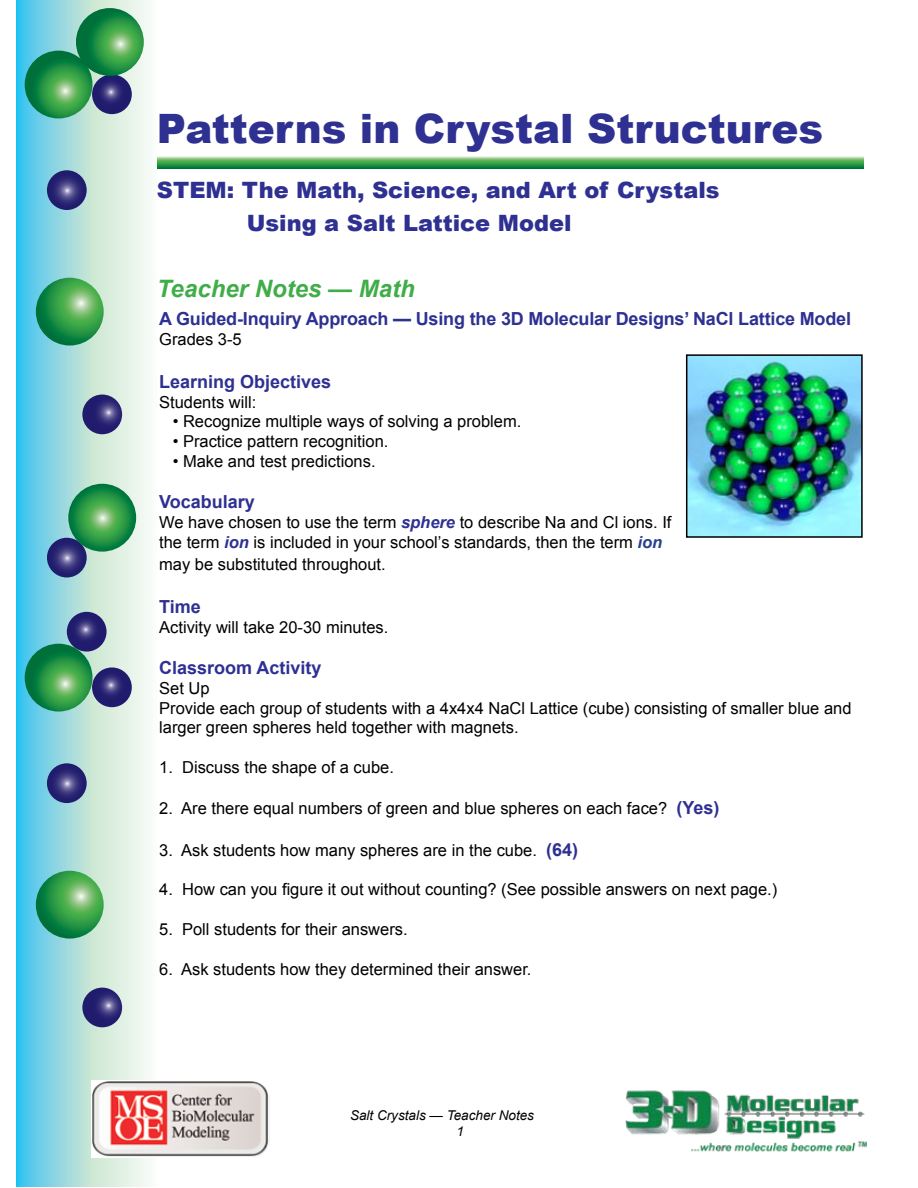
<style>
.page{position:relative;width:918px;height:1188px;background:#fff}
.page>*{position:absolute;margin:0;border:0;box-sizing:border-box;transform-origin:0 0}
.t1{font:900 40.5px "Arial";color:#2e3092}
.t2{font:italic 700 24px "Arial";color:#41ad49}
.t3{font:900 22.5px/33px "Arial";color:#2e3092}
.t4{font:700 18px "Arial";letter-spacing:-.01em;color:#2e3092}
.t5{font:16.5px/19.8px "Arial";color:#000}
.t6{font:italic 13.5px/16.2px "Arial";color:#000}
.s1{font-weight:700;font-style:italic;color:#2e3092}
.s2{font-weight:700;font-style:italic;color:#25408f}
.s3{font-weight:700;font-size:18px;color:#2e3092}
</style>
<div class="page">
<svg style="left:16px;top:0;width:132px;height:1186px;background:#a7dfe4"></svg>
<svg style="left:92px;top:74px;width:40px;height:40px"></svg>
<svg style="left:92px;top:667px;width:40px;height:40px"></svg>
<svg style="left:67px;top:612px;width:40px;height:40px"></svg>
<svg style="left:47px;top:170px;width:40px;height:40px"></svg>
<svg style="left:47px;top:763px;width:40px;height:40px"></svg>
<svg style="left:82px;top:395px;width:40px;height:39px"></svg>
<svg style="left:82px;top:988px;width:40px;height:39px"></svg>
<svg style="left:47px;top:538px;width:40px;height:39px"></svg>
<svg style="left:25px;top:51px;width:68px;height:67px;background:#2b934a"></svg>
<svg style="left:25px;top:644px;width:68px;height:68px;background:#2c944c"></svg>
<svg style="left:36px;top:278px;width:68px;height:68px;background:#3b9e52"></svg>
<svg style="left:36px;top:871px;width:68px;height:68px;background:#3b9e52"></svg>
<svg style="left:68px;top:484px;width:68px;height:68px;background:#2f974d"></svg>
<svg style="left:76px;top:8px;width:68px;height:68px;background:#2b934b"></svg>
<img style="left:91px;top:1080px;width:178px;height:78px">
<img style="left:625px;top:1090px;width:242px;height:62px">
<svg style="left:157px;top:156px;width:706px;height:12px;background:#5aae68"></svg>
<img style="left:689px;top:357px;width:171px;height:178px">
<div style="left:686px;top:354px;width:177px;height:184px;border:2px solid #000"></div>
<h1 class="t1" style="left:157px;top:99px;width:668px">Patterns in Crystal Structures</h1>
<h3 class="t3" style="left:247px;top:173px;width:474px;text-indent:-90px">STEM: The Math, Science, and Art of Crystals<br>Using a Salt Lattice Model</h3>
<h2 class="t2" style="left:157px;top:272px;width:259px">Teacher Notes — Math</h2>
<p class="t4" style="left:159px;top:306px;width:693px">A Guided-Inquiry Approach — Using the 3D Molecular Designs’ NaCl Lattice Model</p>
<p class="t5" style="left:159px;top:329px;width:84px">Grades 3-5</p>
<p class="t4" style="left:159px;top:369px;width:174px">Learning Objectives</p>
<p class="t5" style="left:159px;top:392px;width:99px">Students will:</p>
<p class="t5" style="left:173px;top:412px;width:350px">• Recognize multiple ways of solving a problem.</p>
<p class="t5" style="left:173px;top:432px;width:217px">• Practice pattern recognition.</p>
<p class="t5" style="left:173px;top:451px;width:204px">• Make and test predictions.</p>
<p class="t4" style="left:159px;top:490px;width:97px">Vocabulary</p>
<p class="t5" style="left:159px;top:513px;width:514px">We have chosen to use the term <span class="s1">sphere</span> to describe Na and Cl ions. If the term <span class="s1">ion</span> is included in your school’s standards, then the term <span class="s2">ion</span></p>
<p class="t5" style="left:159px;top:554px;width:228px">may be substituted throughout.</p>
<p class="t4" style="left:159px;top:594px;width:43px">Time</p>
<p class="t5" style="left:159px;top:617px;width:231px">Activity will take 20-30 minutes.</p>
<p class="t4" style="left:159px;top:656px;width:164px">Classroom Activity</p>
<p class="t5" style="left:159px;top:678px;width:694px">Set Up<br>Provide each group of students with a 4x4x4 NaCl Lattice (cube) consisting of smaller blue and larger green spheres held together with magnets.</p>
<p class="t5" style="left:159px;top:757px;width:236px">1. Discuss the shape of a cube.</p>
<p class="t5" style="left:159px;top:799px;width:562px">2. Are there equal numbers of green and blue spheres on each face? <span class="s3">(Yes)</span></p>
<p class="t5" style="left:159px;top:840px;width:421px">3. Ask students how many spheres are in the cube. <span class="s3">(64)</span></p>
<p class="t5" style="left:159px;top:880px;width:620px">4. How can you figure it out without counting? (See possible answers on next page.)</p>
<p class="t5" style="left:159px;top:919px;width:250px">5. Poll students for their answers.</p>
<p class="t5" style="left:159px;top:959px;width:374px">6. Ask students how they determined their answer.</p>
<p class="t6" style="left:457px;top:1107px;width:79px;text-indent:-107px">Salt Crystals — Teacher Notes<br>1</p>
</div>
